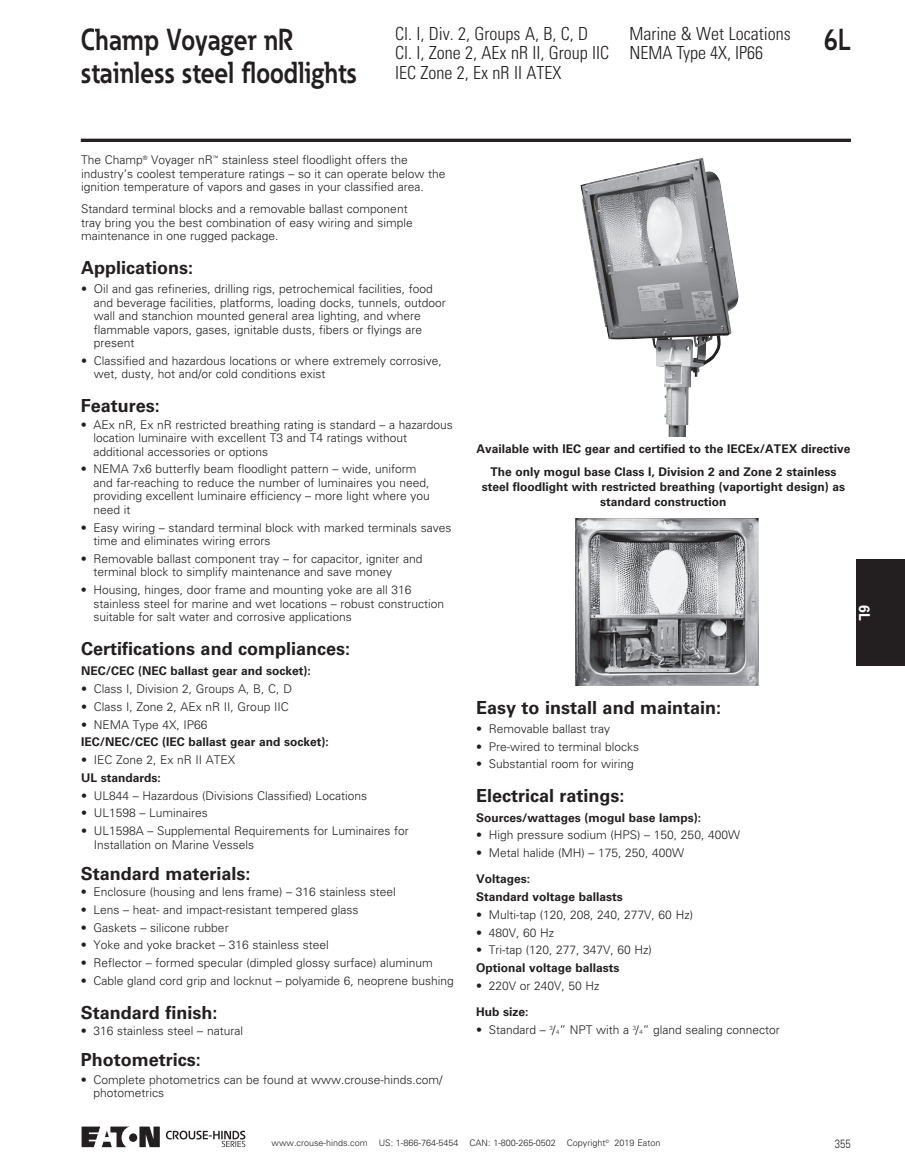
<style>
.page{position:relative;width:905px;height:1175px;background:#fff}
.page>*{position:absolute;margin:0;border:0;box-sizing:border-box;transform-origin:0 0}
.t1{font:700 30px/33px "Eaton";color:#231f20;scale:.86 1}
.t2{font:700 18px "Univers LT Std";color:#231f20}
.t3{font:300 condensed 18px/19.5px "Univers LT Std";color:#231f20}
.t4{font:700 15px "Univers LT Std";color:#fff;scale:.92 1}
.t5{font:300 12px/13.5px "Univers LT Std";color:#231f20}
.t6{font:700 12px/17.7px "Univers LT Std";color:#231f20;text-align:center}
.t7{font:300 12px "Univers LT Std";color:#231f20;scale:.8 1}
.t8{font:300 9px "Univers LT Std";color:#231f20}
.s1{font-size:6px}
</style>
<div class="page">
<div style="left:129px;top:1133px;width:8px;height:8px;background:#231f20;border-radius:50%"></div>
<svg style="left:139px;top:1126px;width:21px;height:21px"></svg>
<svg style="left:82px;top:1126px;width:48px;height:21px"></svg>
<svg style="left:166px;top:1130px;width:79px;height:17px"></svg>
<div style="left:856px;top:559px;width:48px;height:106px;background:#231f20"></div>
<hr style="left:81px;top:139px;width:769px;height:3px;background:#231f20">
<img style="left:580px;top:158px;width:159px;height:279px">
<img style="left:575px;top:519px;width:183px;height:167px">
<h1 class="t1" style="left:81px;top:22px;width:322px">Champ Voyager nR stainless steel floodlights</h1>
<h2 class="t3" style="left:395px;top:24px;width:216px">Cl. I, Div. 2, Groups A, B, C, D<br>Cl. I, Zone 2, AEx nR II, Group IIC<br>IEC Zone 2, Ex nR II ATEX</h2>
<h2 class="t3" style="left:629px;top:24px;width:163px">Marine &amp; Wet Locations<br>NEMA Type 4X, IP66</h2>
<h1 class="t1" style="left:823px;top:22px;width:33px">6L</h1>
<p class="t5" style="left:81px;top:153px;width:366px">The Champ<sup>®</sup> Voyager nR<sup>™</sup> stainless steel floodlight offers the industry’s coolest temperature ratings – so it can operate below the ignition temperature of vapors and gases in your classified area.</p>
<p class="t5" style="left:81px;top:202px;width:333px">Standard terminal blocks and a removable ballast component tray bring you the best combination of easy wiring and simple maintenance in one rugged package.</p>
<h2 class="t2" style="left:81px;top:257px;width:114px">Applications:</h2>
<p class="t5" style="left:94px;top:282px;width:353px;text-indent:-13px">• Oil and gas refineries, drilling rigs, petrochemical facilities, food and beverage facilities, platforms, loading docks, tunnels, outdoor wall and stanchion mounted general area lighting, and where flammable vapors, gases, ignitable dusts, fibers or flyings are present</p>
<p class="t5" style="left:94px;top:354px;width:349px;text-indent:-13px">• Classified and hazardous locations or where extremely corrosive, wet, dusty, hot and/or cold conditions exist</p>
<h2 class="t2" style="left:81px;top:395px;width:81px">Features:</h2>
<p class="t5" style="left:94px;top:417px;width:361px;text-indent:-13px">• AEx nR, Ex nR restricted breathing rating is standard – a hazardous location luminaire with excellent T3 and T4 ratings without additional accessories or options</p>
<p class="t5" style="left:94px;top:462px;width:338px;text-indent:-13px">• NEMA 7x6 butterfly beam floodlight pattern – wide, uniform and far-reaching to reduce the number of luminaires you need, providing excellent luminaire efficiency – more light where you need it</p>
<p class="t5" style="left:94px;top:520px;width:359px;text-indent:-13px">• Easy wiring – standard terminal block with marked terminals saves time and eliminates wiring errors</p>
<p class="t5" style="left:94px;top:552px;width:330px;text-indent:-13px">• Removable ballast component tray – for capacitor, igniter and terminal block to simplify maintenance and save money</p>
<p class="t5" style="left:94px;top:583px;width:352px;text-indent:-13px">• Housing, hinges, door frame and mounting yoke are all 316 stainless steel for marine and wet locations – robust construction suitable for salt water and corrosive applications</p>
<h2 class="t2" style="left:81px;top:637px;width:271px">Certifications and compliances:</h2>
<p class="t6" style="left:81px;top:662px;width:231px">NEC/CEC (NEC ballast gear and socket):</p>
<p class="t5" style="left:81px;top:682px;width:212px">• Class I, Division 2, Groups A, B, C, D</p>
<p class="t5" style="left:81px;top:700px;width:209px">• Class I, Zone 2, AEx nR II, Group IIC</p>
<p class="t5" style="left:81px;top:717px;width:128px">• NEMA Type 4X, IP66</p>
<p class="t6" style="left:81px;top:733px;width:249px">IEC/NEC/CEC (IEC ballast gear and socket):</p>
<p class="t5" style="left:81px;top:753px;width:156px">• IEC Zone 2, Ex nR II ATEX</p>
<p class="t6" style="left:81px;top:769px;width:81px">UL standards:</p>
<p class="t5" style="left:81px;top:788px;width:287px">• UL844 – Hazardous (Divisions Classified) Locations</p>
<p class="t5" style="left:81px;top:806px;width:128px">• UL1598 – Luminaires</p>
<p class="t5" style="left:94px;top:824px;width:316px;text-indent:-13px">• UL1598A – Supplemental Requirements for Luminaires for<br>Installation on Marine Vessels</p>
<h2 class="t2" style="left:81px;top:863px;width:171px">Standard materials:</h2>
<p class="t5" style="left:81px;top:885px;width:316px">• Enclosure (housing and lens frame) – 316 stainless steel</p>
<p class="t5" style="left:81px;top:903px;width:279px">• Lens – heat- and impact-resistant tempered glass</p>
<p class="t5" style="left:81px;top:920px;width:149px">• Gaskets – silicone rubber</p>
<p class="t5" style="left:81px;top:938px;width:249px">• Yoke and yoke bracket – 316 stainless steel</p>
<p class="t5" style="left:81px;top:956px;width:353px">• Reflector – formed specular (dimpled glossy surface) aluminum</p>
<p class="t5" style="left:81px;top:974px;width:374px">• Cable gland cord grip and locknut – polyamide 6, neoprene bushing</p>
<h2 class="t2" style="left:81px;top:1002px;width:138px">Standard finish:</h2>
<p class="t5" style="left:81px;top:1024px;width:164px">• 316 stainless steel – natural</p>
<h2 class="t2" style="left:81px;top:1049px;width:122px">Photometrics:</h2>
<p class="t5" style="left:94px;top:1072px;width:350px;text-indent:-13px">• Complete photometrics can be found at www.crouse-hinds.com/ photometrics</p>
<p class="t6" style="left:476px;top:437px;width:375px;line-height:23.5px">Available with IEC gear and certified to the IECEx/ATEX directive<br>The only mogul base Class I, Division 2 and Zone 2 stainless</p>
<p class="t6" style="left:481px;top:480px;width:365px;line-height:15px">steel floodlight with restricted breathing (vaportight design) as standard construction</p>
<h2 class="t2" style="left:476px;top:697px;width:247px">Easy to install and maintain:</h2>
<p class="t5" style="left:476px;top:722px;width:136px">• Removable ballast tray</p>
<p class="t5" style="left:476px;top:739px;width:165px">• Pre-wired to terminal blocks</p>
<p class="t5" style="left:476px;top:757px;width:159px">• Substantial room for wiring</p>
<h2 class="t2" style="left:476px;top:785px;width:150px">Electrical ratings:</h2>
<p class="t6" style="left:476px;top:808px;width:227px">Sources/wattages (mogul base lamps):</p>
<p class="t5" style="left:476px;top:828px;width:265px">• High pressure sodium (HPS) – 150, 250, 400W</p>
<p class="t5" style="left:476px;top:846px;width:210px">• Metal halide (MH) – 175, 250, 400W</p>
<p class="t6" style="left:476px;top:870px;width:148px;text-align:left">Voltages:<br>Standard voltage ballasts</p>
<p class="t5" style="left:476px;top:907px;width:218px">• Multi-tap (120, 208, 240, 277V, 60 Hz)</p>
<p class="t5" style="left:476px;top:925px;width:80px">• 480V, 60 Hz</p>
<p class="t5" style="left:476px;top:943px;width:177px">• Tri-tap (120, 277, 347V, 60 Hz)</p>
<p class="t6" style="left:476px;top:959px;width:145px">Optional voltage ballasts</p>
<p class="t5" style="left:476px;top:978px;width:125px">• 220V or 240V, 50 Hz</p>
<p class="t6" style="left:476px;top:1003px;width:54px">Hub size:</p>
<p class="t5" style="left:476px;top:1022px;width:305px">• Standard – <sup>3</sup>/<span class="s1">4</span>” NPT with a <sup>3</sup>/<span class="s1">4</span>” gland sealing connector</p>
<p class="t4" style="left:873px;top:605px;width:18px;rotate:90deg">6L</p>
<p class="t8" style="left:271px;top:1136px;width:390px">www.crouse-hinds.com US: 1-866-764-5454 CAN: 1-800-265-0502 Copyright<sup>©</sup> 2019 Eaton</p>
<p class="t7" style="left:834px;top:1136px;width:22px">355</p>
</div>
